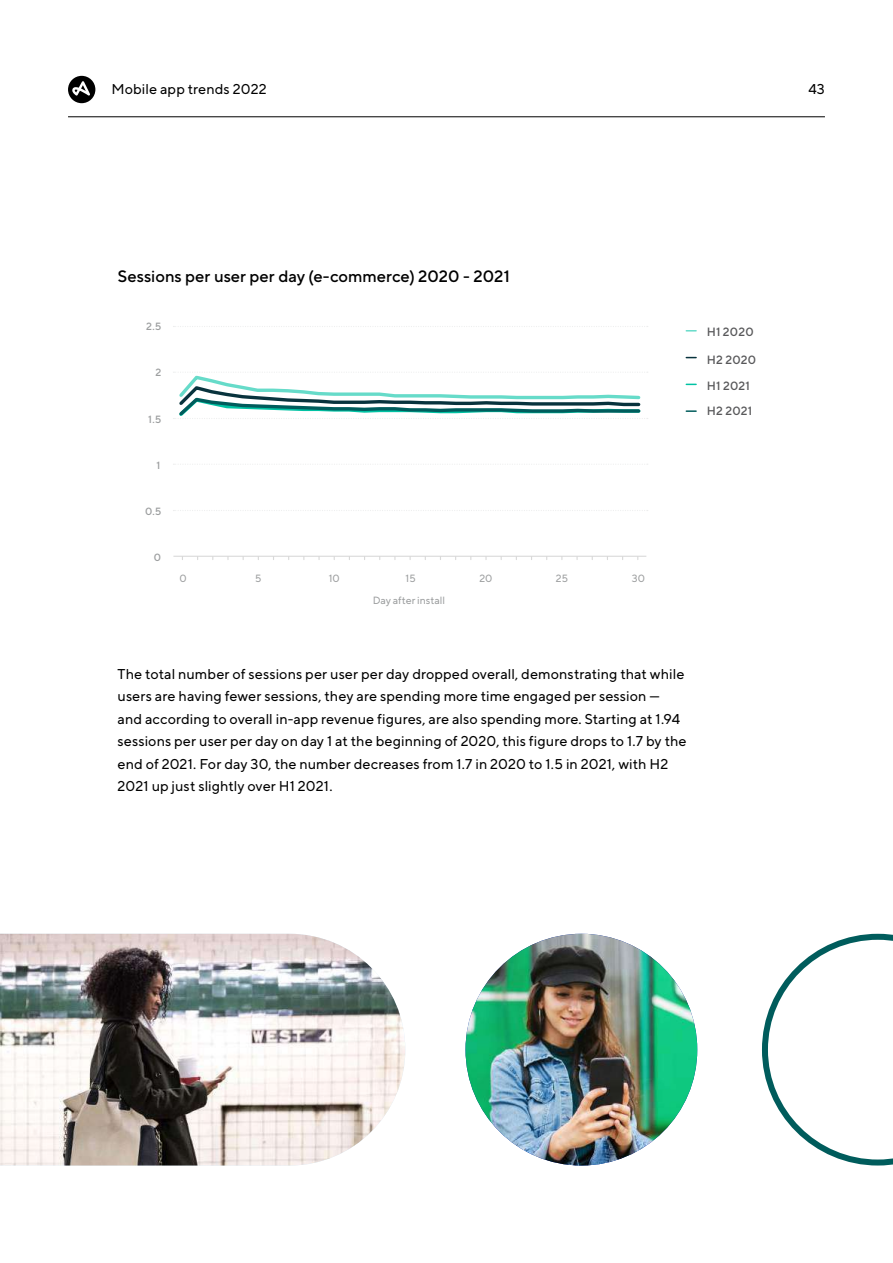
<style>
.page{position:relative;width:893px;height:1263px;background:#fff}
.page>*{position:absolute;margin:0;border:0;box-sizing:border-box;transform-origin:0 0}
.t1{font:500 16.5px "TT Norms Pro Adjust";letter-spacing:.005em;color:#000}
.t2{font:14.25px/22.5px "TT Norms Pro Adjust";letter-spacing:.01em;color:#000}
.t3{font:500 12px/26.4px "TT Norms Pro Adjust";letter-spacing:.02em;color:#58585a}
.t4{font:10.5px "TT Norms Pro Adjust";color:#9c9e9f}
.t5{font:500 10.5px "TT Norms Pro Adjust";color:#9c9e9f}
</style>
<div class="page">
<hr style="left:68px;top:116px;width:757px;height:1px;background:#000">
<div style="left:68px;top:76px;width:27px;height:27px;background:#000;border-radius:50%"></div>
<svg style="left:72px;top:81px;width:18px;height:15px"></svg>
<hr style="left:173px;top:556px;width:473px;height:1px;background:#d9d9d9">
<svg style="left:686px;top:330px;width:10px;height:2px"></svg>
<svg style="left:686px;top:410px;width:10px;height:2px"></svg>
<svg style="left:173px;top:326px;width:475px;height:1px"></svg>
<svg style="left:173px;top:464px;width:475px;height:1px"></svg>
<svg style="left:173px;top:510px;width:475px;height:1px"></svg>
<svg style="left:173px;top:372px;width:475px;height:47px"></svg>
<img style="left:465px;top:934px;width:232px;height:231px;border-radius:116px">
<svg style="left:762px;top:934px;width:131px;height:231px"></svg>
<img style="left:0;top:934px;width:405px;height:231px">
<p class="t2" style="left:111px;top:76px;width:157px">Mobile app trends 2022</p>
<p class="t2" style="left:808px;top:77px;width:18px">43</p>
<p class="t1" style="left:118px;top:264px;width:393px">Sessions per user per day (e-commerce) 2020 - 2021</p>
<p class="t5" style="left:146px;top:319px;width:17px">2.5</p>
<p class="t5" style="left:155px;top:365px;width:7px">2</p>
<p class="t5" style="left:148px;top:411px;width:14px">1.5</p>
<p class="t5" style="left:157px;top:457px;width:5px">1</p>
<p class="t5" style="left:145px;top:503px;width:18px">0.5</p>
<p class="t5" style="left:154px;top:549px;width:9px">0</p>
<p class="t4" style="left:179px;top:570px;width:9px">0</p>
<p class="t4" style="left:255px;top:570px;width:8px">5</p>
<p class="t4" style="left:329px;top:570px;width:13px">10</p>
<p class="t4" style="left:406px;top:570px;width:12px">15</p>
<p class="t4" style="left:479px;top:570px;width:15px">20</p>
<p class="t4" style="left:556px;top:570px;width:14px">25</p>
<p class="t4" style="left:632px;top:570px;width:15px">30</p>
<p class="t4" style="left:373px;top:593px;width:74px">Day after install</p>
<p class="t3" style="left:707px;top:318px;width:48px">H1 2020</p>
<p class="t3" style="left:707px;top:345px;width:51px">H2 2020<br>H1 2021</p>
<p class="t3" style="left:707px;top:397px;width:47px">H2 2021</p>
<p class="t2" style="left:118px;top:661px;width:570px">The total number of sessions per user per day dropped overall, demonstrating that while users are having fewer sessions, they are spending more time engaged per session — and according to overall in-app revenue figures, are also spending more. Starting at 1.94 sessions per user per day on day 1 at the beginning of 2020, this figure drops to 1.7 by the end of 2021. For day 30, the number decreases from 1.7 in 2020 to 1.5 in 2021, with H2<br>2021 up just slightly over H1 2021.</p>
</div>
